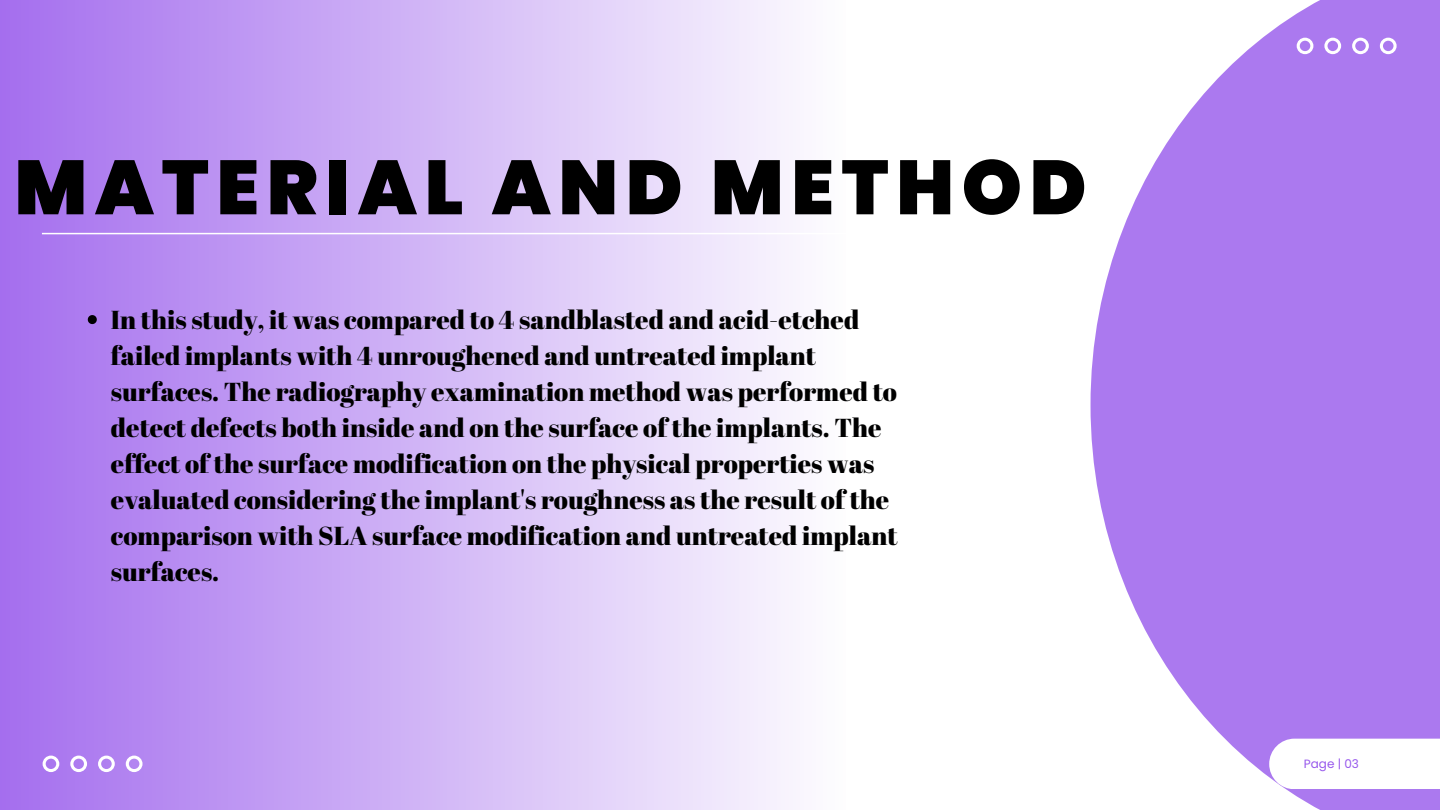
<style>
.page{position:relative;width:1440px;height:810px;background:#fff}
.page>*{position:absolute;margin:0;border:0;box-sizing:border-box;transform-origin:0 0}
.t1{font:900 76.5px "Poppins";letter-spacing:.1em;color:#000}
.t2{font:26px/36px "Abril Fatface";color:#000}
.t3{font:12px "Poppins";color:#9758ec}
</style>
<div class="page">
<svg style="left:1091px;top:0;width:349px;height:810px;fill:#ab79ef"></svg>
<svg style="left:1297px;top:38px;width:100px;height:16px"></svg>
<div style="left:0;top:0;width:846px;height:810px;background:linear-gradient(to right,#a56eee,#fefdfe)"></div>
<div style="left:1269px;top:739px;width:171px;height:50px;background:#fff"></div>
<svg style="left:43px;top:756px;width:100px;height:16px"></svg>
<hr style="left:42px;top:233px;width:1034px;height:1px;background:#fff">
<svg style="left:88px;top:315px;width:9px;height:9px"></svg>
<p class="t1" style="left:15px;top:134px;width:1073px">MATERIAL AND METHOD</p>
<p class="t2" style="left:111px;top:301px;width:788px">In this study, it was compared to 4 sandblasted and acid-etched failed implants with 4 unroughened and untreated implant surfaces. The radiography examination method was performed to detect defects both inside and on the surface of the implants. The effect of the surface modification on the physical properties was evaluated considering the implant's roughness as the result of the comparison with SLA surface modification and untreated implant surfaces.</p>
<p class="t3" style="left:1304px;top:755px;width:57px">Page | 03</p>
</div>
